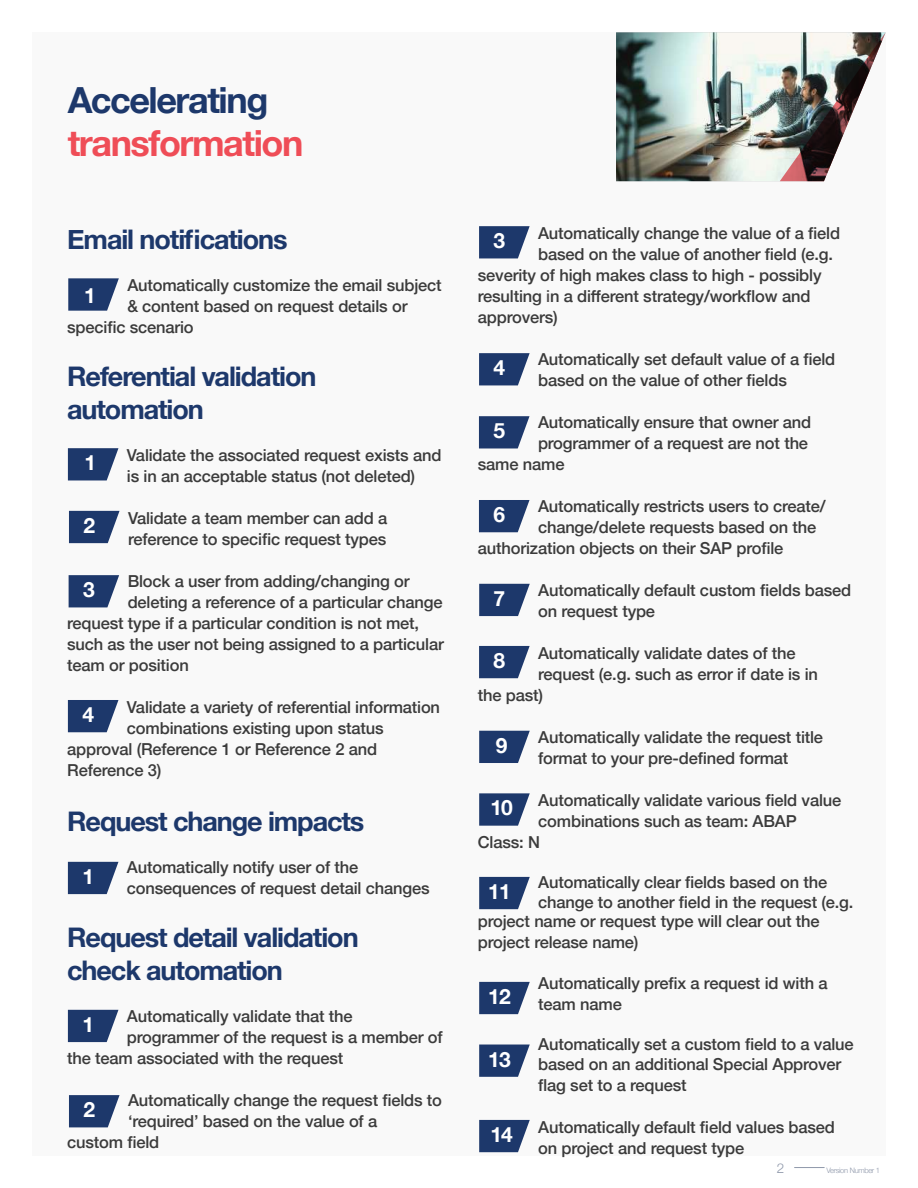
<style>
.page{position:relative;width:918px;height:1188px;background:#fff}
.page>*{position:absolute;margin:0;border:0;box-sizing:border-box;transform-origin:0 0}
.t1{font:700 36px "Helvetica Neue";letter-spacing:-.04em;color:#ef4d57}
.t2{font:700 36px "Helvetica Neue";letter-spacing:-.04em;color:#1d386b}
.t3{font:700 27px/32.4px "Helvetica Neue";letter-spacing:-.04em;color:#1d386b}
.t4{font:700 21px "Helvetica Neue";letter-spacing:-.04em;color:#fff}
.t5{font:500 16.5px/21px "Helvetica Neue";letter-spacing:-.01em;color:#3b3b3b}
.t6{font:300 13.5px "Helvetica Neue";color:#8f98aa}
.t7{font:300 7.5px "Helvetica Neue";letter-spacing:-.04em;color:#8f98aa}
.s1{color:#504d4d}
</style>
<div class="page">
<svg style="left:795px;top:1167px;width:29px;height:1px"></svg>
<div style="left:32px;top:32px;width:853px;height:1124px;background:#f9f9f9"></div>
<svg style="left:68px;top:278px;width:51px;height:33px;background:#3c537f"></svg>
<svg style="left:68px;top:448px;width:50px;height:32px;background:#354d7a"></svg>
<svg style="left:69px;top:511px;width:51px;height:32px;background:#38507c"></svg>
<svg style="left:69px;top:575px;width:50px;height:32px;background:#364e7b"></svg>
<svg style="left:68px;top:700px;width:50px;height:32px;background:#344c7a"></svg>
<svg style="left:68px;top:862px;width:50px;height:32px;background:#344c7a"></svg>
<svg style="left:68px;top:1010px;width:50px;height:32px;background:#344c7a"></svg>
<svg style="left:69px;top:1095px;width:51px;height:32px;background:#38507c"></svg>
<svg style="left:479px;top:353px;width:51px;height:32px;background:#38507c"></svg>
<svg style="left:479px;top:500px;width:51px;height:32px;background:#384f7c"></svg>
<svg style="left:479px;top:584px;width:51px;height:32px;background:#384f7c"></svg>
<svg style="left:479px;top:731px;width:51px;height:32px;background:#38507c"></svg>
<svg style="left:479px;top:877px;width:51px;height:32px;background:#384f7c"></svg>
<svg style="left:479px;top:1045px;width:51px;height:32px;background:#39517d"></svg>
<svg style="left:479px;top:226px;width:51px;height:32px;background:#38507c"></svg>
<svg style="left:479px;top:646px;width:51px;height:32px;background:#384f7c"></svg>
<svg style="left:479px;top:793px;width:51px;height:33px;background:#3c537f"></svg>
<svg style="left:479px;top:982px;width:51px;height:32px;background:#384f7c"></svg>
<svg style="left:479px;top:416px;width:51px;height:32px;background:#39507d"></svg>
<img style="left:616px;top:32px;width:270px;height:149px">
<svg style="left:479px;top:1120px;width:51px;height:32px;background:#384f7c"></svg>
<h1 class="t2" style="left:68px;top:87px;width:202px">Accelerating</h1>
<h1 class="t1" style="left:68px;top:130px;width:237px">transformation</h1>
<h2 class="t3" style="left:67px;top:224px;width:222px">Email notifications</h2>
<p class="t5" style="left:127px;top:273px;width:316px">Automatically customize the email subject</p>
<p class="t5" style="left:127px;top:294px;width:282px">&amp; content based on request details or</p>
<p class="t5" style="left:67px;top:315px;width:128px">specific scenario</p>
<h2 class="t3" style="left:67px;top:363px;width:251px">Referential validation automation</h2>
<p class="t5" style="left:127px;top:443px;width:316px">Validate the associated request exists and is in an acceptable status (not deleted)</p>
<p class="t5" style="left:128px;top:506px;width:261px">Validate a team member can add a reference to specific request types</p>
<p class="t5" style="left:128px;top:569px;width:283px">Block a user from adding/changing or</p>
<p class="t5" style="left:128px;top:590px;width:317px">deleting a reference of a particular change</p>
<p class="t5" style="left:67px;top:611px;width:353px">request type if a particular condition is not met,</p>
<p class="t5" style="left:67px;top:632px;width:378px">such as the user not being assigned to a particular</p>
<p class="t5" style="left:67px;top:656px;width:123px">team or position</p>
<p class="t5" style="left:127px;top:695px;width:315px">Validate a variety of referential information</p>
<p class="t5" style="left:127px;top:719px;width:258px">combinations existing upon status</p>
<p class="t5" style="left:67px;top:737px;width:312px">approval (Reference 1 or Reference 2 and</p>
<p class="t5" style="left:67px;top:758px;width:96px">Reference 3)</p>
<h2 class="t3" style="left:67px;top:808px;width:299px">Request change impacts</h2>
<p class="t5" style="left:127px;top:855px;width:304px">Automatically notify user of the consequences of request detail changes</p>
<h2 class="t3" style="left:67px;top:924px;width:293px">Request detail validation check automation</h2>
<p class="t5" style="left:127px;top:1004px;width:227px">Automatically validate that the</p>
<p class="t5" style="left:127px;top:1025px;width:317px">programmer of the request is a member of</p>
<p class="t5" style="left:67px;top:1046px;width:278px">the team associated with the request</p>
<p class="t5" style="left:128px;top:1088px;width:316px">Automatically change the request fields to</p>
<p class="t5" style="left:128px;top:1109px;width:251px">‘required’ based on the value of a</p>
<p class="t5" style="left:67px;top:1130px;width:94px">custom field</p>
<p class="t4" style="left:84px;top:287px;width:13px">1</p>
<p class="t4" style="left:85px;top:455px;width:13px">1</p>
<p class="t4" style="left:83px;top:518px;width:13px">2</p>
<p class="t4" style="left:83px;top:582px;width:13px">3</p>
<p class="t4" style="left:82px;top:707px;width:13px">4</p>
<p class="t4" style="left:82px;top:869px;width:13px">1</p>
<p class="t4" style="left:82px;top:1017px;width:13px">1</p>
<p class="t4" style="left:83px;top:1102px;width:13px">2</p>
<p class="t5" style="left:538px;top:221px;width:304px">Automatically change the value of a field</p>
<p class="t5" style="left:538px;top:242px;width:296px">based on the value of another field (e.g.</p>
<p class="t5" style="left:478px;top:263px;width:345px">severity of high makes class to high - possibly</p>
<p class="t5" style="left:478px;top:287px;width:334px">resulting <span class="s1">i</span>n a different strategy/workflow and</p>
<p class="t5" style="left:478px;top:308px;width:81px">approvers)</p>
<p class="t5" style="left:538px;top:347px;width:299px">Automatically set default value of a field based on the value of other fields</p>
<p class="t5" style="left:538px;top:410px;width:275px">Automatically ensure that owner and</p>
<p class="t5" style="left:538px;top:431px;width:272px">programmer of a request are not the</p>
<p class="t5" style="left:478px;top:455px;width:88px">same name</p>
<p class="t5" style="left:538px;top:494px;width:289px">Automatically restricts users to create/</p>
<p class="t5" style="left:538px;top:515px;width:280px">change/delete requests based on the</p>
<p class="t5" style="left:478px;top:536px;width:307px">authorization objects on their SAP profile</p>
<p class="t5" style="left:538px;top:578px;width:314px">Automatically default custom fields based on request type</p>
<p class="t5" style="left:538px;top:641px;width:259px">Automatically validate dates of the</p>
<p class="t5" style="left:538px;top:662px;width:281px">request (e.g. such as error if date is in</p>
<p class="t5" style="left:478px;top:686px;width:67px">the past)</p>
<p class="t5" style="left:538px;top:725px;width:286px">Automatically validate the request title format to your pre-defined format</p>
<p class="t5" style="left:538px;top:788px;width:305px">Automatically validate various field value</p>
<p class="t5" style="left:538px;top:812px;width:260px">combinations such as team: ABAP</p>
<p class="t5" style="left:478px;top:833px;width:64px">Class: N</p>
<p class="t5" style="left:538px;top:870px;width:291px">Automatically clear fields based on the</p>
<p class="t5" style="left:538px;top:890px;width:317px">change to another field in the request (e.g.</p>
<p class="t5" style="left:478px;top:909px;width:343px">project name or request type will clear out the</p>
<p class="t5" style="left:478px;top:930px;width:162px">project release name)</p>
<p class="t5" style="left:538px;top:971px;width:291px">Automatically prefix a request id with a team name</p>
<p class="t5" style="left:538px;top:1033px;width:317px;line-height:19.5px">Automatically set a custom field to a value based on an additional Special Approver</p>
<p class="t5" style="left:538px;top:1073px;width:150px">flag set to a request</p>
<p class="t5" style="left:538px;top:1115px;width:298px">Automatically default field values based on project and request type</p>
<p class="t4" style="left:494px;top:233px;width:13px">3</p>
<p class="t4" style="left:494px;top:360px;width:13px">4</p>
<p class="t4" style="left:493px;top:423px;width:13px">5</p>
<p class="t4" style="left:493px;top:507px;width:13px">6</p>
<p class="t4" style="left:494px;top:591px;width:13px">7</p>
<p class="t4" style="left:494px;top:653px;width:13px">8</p>
<p class="t4" style="left:496px;top:737px;width:13px">9</p>
<p class="t4" style="left:490px;top:800px;width:24px">10</p>
<p class="t4" style="left:488px;top:884px;width:24px">11</p>
<p class="t4" style="left:488px;top:989px;width:24px">12</p>
<p class="t4" style="left:488px;top:1051px;width:24px">13</p>
<p class="t4" style="left:490px;top:1127px;width:24px">14</p>
<p class="t6" style="left:777px;top:1161px;width:9px">2</p>
<p class="t7" style="left:827px;top:1166px;width:55px">Version Number 1</p>
</div>
